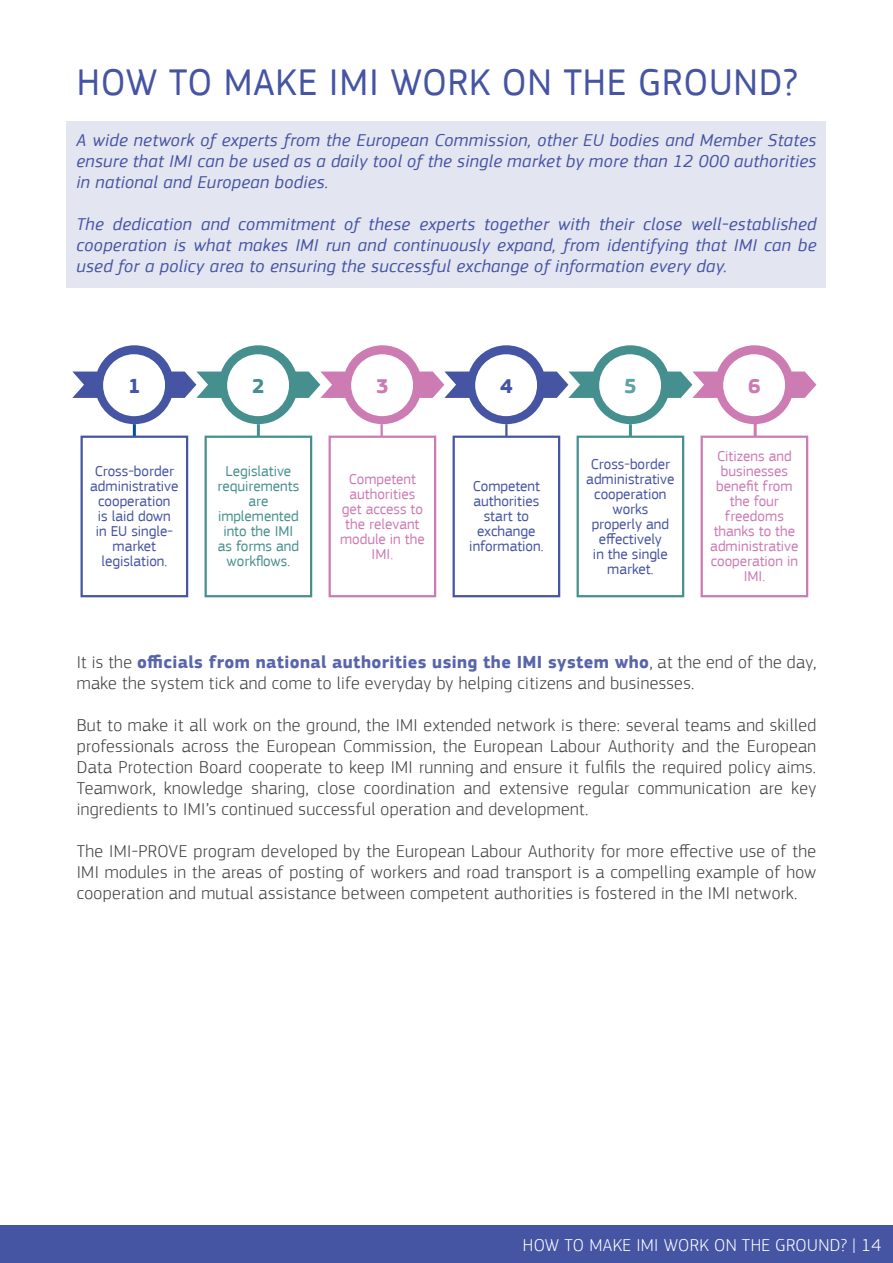
<style>
.page{position:relative;width:893px;height:1263px;background:#fff}
.page>*{position:absolute;margin:0;border:0;box-sizing:border-box;transform-origin:0 0}
.t1{font:39px "EC Square Sans Pro";letter-spacing:.02em;color:#4554a3}
.t2{font:700 21px "EC Square Sans Pro";color:#4554a3}
.t3{font:700 21px "EC Square Sans Pro";color:#45908e}
.t4{font:700 21px "EC Square Sans Pro";color:#cd7bb3}
.t5{font:700 21px "EC Square Sans Pro";color:#61a3a3}
.t6{font:700 21px "EC Square Sans Pro";color:#cc7ab3}
.t7{font:300 18px/21px "EC Square Sans Pro";letter-spacing:.02em;color:#414042;text-align:justify}
.t8{font:italic 18px/21px "EC Square Sans Pro";letter-spacing:.02em;color:#4554a3;text-align:justify}
.t9{font:300 18px "EC Square Sans Pro";letter-spacing:.02em;color:#fff}
.t10{font:15px/15px "EC Square Sans Pro";color:#4554a3;text-align:center}
.t11{font:15px/15px "EC Square Sans Pro";color:#cc7ab3;text-align:center}
.t12{font:15px/15px "EC Square Sans Pro";color:#45908e;text-align:center}
.t13{font:15px/15px "EC Square Sans Pro";color:#cd7bb3;text-align:center}
.s1{font-weight:700;color:#5865ac}
</style>
<div class="page">
<div style="left:67px;top:122px;width:759px;height:166px;background:#e3e5f1"></div>
<div style="left:0;top:1226px;width:893px;height:37px;background:#4554a3"></div>
<svg style="left:72px;top:345px;width:744px;height:98px"></svg>
<hr style="left:629px;top:424px;width:3px;height:19px;background:#45908e">
<hr style="left:754px;top:422px;width:3px;height:18px;background:#cc7ab3">
<div style="left:81px;top:436px;width:107px;height:161px;background:#fff;border:2px solid #4554a3"></div>
<div style="left:205px;top:436px;width:107px;height:161px;background:#fff;border:2px solid #45908e"></div>
<div style="left:329px;top:436px;width:107px;height:161px;background:#fff;border:2px solid #cc7ab3"></div>
<div style="left:453px;top:436px;width:107px;height:161px;background:#fff;border:2px solid #4554a3"></div>
<div style="left:577px;top:436px;width:107px;height:161px;background:#fff;border:2px solid #45908e"></div>
<div style="left:701px;top:436px;width:107px;height:161px;background:#fff;border:2px solid #cc7ab3"></div>
<h1 class="t1" style="left:77px;top:60px;width:722px">HOW TO MAKE IMI WORK ON THE GROUND?</h1>
<p class="t8" style="left:77px;top:130px;width:741px">A wide network of experts from the European Commission, other EU bodies and Member States ensure that IMI can be used as a daily tool of the single market by more than 12 000 authorities in national and European bodies.</p>
<p class="t8" style="left:77px;top:214px;width:741px">The dedication and commitment of these experts together with their close well-established cooperation is what makes IMI run and continuously expand, from identifying that IMI can be used for a policy area to ensuring the successful exchange of information every day.</p>
<p class="t2" style="left:128px;top:374px;width:14px">1</p>
<p class="t3" style="left:252px;top:374px;width:14px">2</p>
<p class="t4" style="left:376px;top:374px;width:14px">3</p>
<p class="t2" style="left:500px;top:374px;width:14px">4</p>
<p class="t5" style="left:624px;top:374px;width:14px">5</p>
<p class="t6" style="left:748px;top:374px;width:14px">6</p>
<p class="t10" style="left:90px;top:464px;width:90px">Cross-border administrative cooperation<br>is laid down<br>in EU single&shy;market legislation.</p>
<p class="t12" style="left:218px;top:464px;width:83px">Legislative requirements are implemented into the IMI as forms and workflows.</p>
<p class="t13" style="left:340px;top:471px;width:86px">Competent authorities get access to the relevant module in the<br>IMI.</p>
<p class="t10" style="left:469px;top:479px;width:76px">Competent authorities start to exchange information.</p>
<p class="t10" style="left:586px;top:456px;width:90px">Cross-border administrative cooperation works properly and effectively<br>in the single market.</p>
<p class="t11" style="left:710px;top:449px;width:90px">Citizens and businesses benefit from the four freedoms thanks to the administrative cooperation in<br>IMI.</p>
<p class="t7" style="left:77px;top:652px;width:741px">It is the <span class="s1">officials from national authorities using the IMI system who</span>, at the end of the day, make the system tick and come to life everyday by helping citizens and businesses.</p>
<p class="t7" style="left:77px;top:715px;width:741px">But to make it all work on the ground, the IMI extended network is there: several teams and skilled professionals across the European Commission, the European Labour Authority and the European Data Protection Board cooperate to keep IMI running and ensure it fulfils the required policy aims.<br>Teamwork, knowledge sharing, close coordination and extensive regular communication are key ingredients to IMI’s continued successful operation and development.</p>
<p class="t7" style="left:77px;top:841px;width:741px">The IMI-PROVE program developed by the European Labour Authority for more effective use of the IMI modules in the areas of posting of workers and road transport is a compelling example of how cooperation and mutual assistance between competent authorities is fostered in the IMI network.</p>
<p class="t9" style="left:523px;top:1235px;width:360px">HOW TO MAKE IMI WORK ON THE GROUND? | 14</p>
</div>
